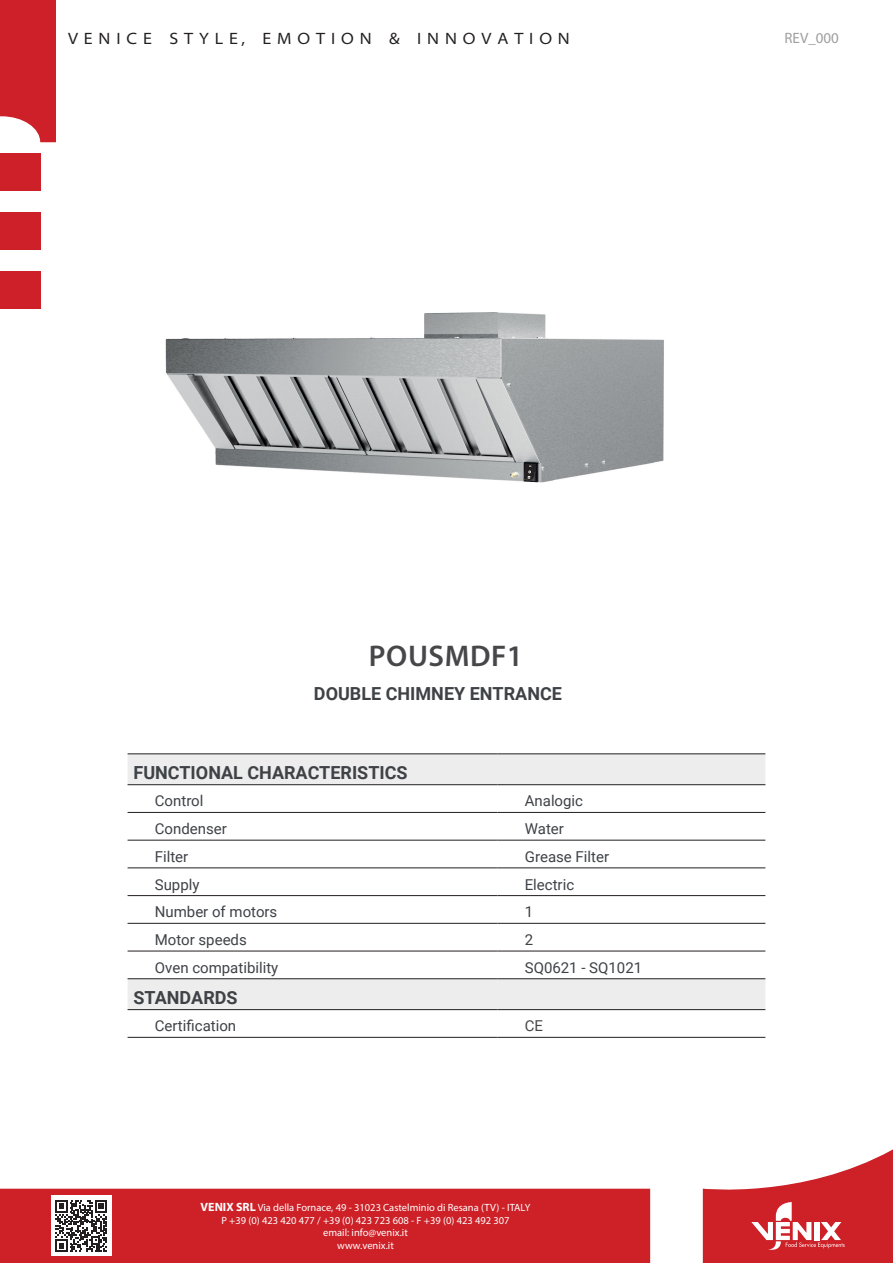
<style>
.page{position:relative;width:893px;height:1263px;background:#fff}
.page>*{position:absolute;margin:0;border:0;box-sizing:border-box;transform-origin:0 0}
.t1{font:600 30px "Myriad Pro";letter-spacing:.02em;color:#47474a}
.CAPITOLI_tabella{font:700 18px "Roboto";color:#3e4246}
.t2{font:semi-expanded 16.5px "Myriad Pro";letter-spacing:.36em;color:#231f20}
.t3{font:15px "Roboto";color:#3e4146}
.TESTO_tabella{font:15px "Roboto";color:#3e4246}
.Indice_revisione_copertina{font:15px "Myriad Pro";color:#9f9fa1}
.TESTO_tabella-2{font:15px "Roboto";color:#47484a}
.t4{font:10.5px/12.6px "Myriad Pro";color:#fff;text-align:center}
.s1{font-weight:700;font-size:12px}
</style>
<div class="page">
<div style="left:0;top:1188px;width:651px;height:75px;background:#cd2027"></div>
<div style="left:51px;top:1195px;width:61px;height:61px;background:#fff"></div>
<svg style="left:55px;top:1200px;width:52px;height:52px"></svg>
<svg style="left:702px;top:1149px;width:191px;height:114px"></svg>
<svg style="left:0;top:0;width:56px;height:142px;background:#d2363e"></svg>
<div style="left:0;top:212px;width:40px;height:37px;background:#cd2028"></div>
<div style="left:0;top:153px;width:40px;height:37px;background:#cd2028"></div>
<div style="left:0;top:271px;width:40px;height:37px;background:#cd2028"></div>
<img style="left:165px;top:312px;width:499px;height:171px">
<div style="left:128px;top:754px;width:637px;height:30px;background:#ededed"></div>
<div style="left:128px;top:979px;width:637px;height:30px;background:#ededed"></div>
<hr style="left:128px;top:1009px;width:369px;height:1px;background:#231f20">
<hr style="left:497px;top:1009px;width:268px;height:1px;background:#231f20">
<hr style="left:128px;top:812px;width:369px;height:1px;background:#231f20">
<hr style="left:128px;top:840px;width:369px;height:1px;background:#231f20">
<hr style="left:497px;top:812px;width:268px;height:1px;background:#231f20">
<hr style="left:497px;top:840px;width:268px;height:1px;background:#231f20">
<hr style="left:128px;top:868px;width:369px;height:1px;background:#231f20">
<hr style="left:497px;top:868px;width:268px;height:1px;background:#231f20">
<hr style="left:128px;top:895px;width:369px;height:1px;background:#231f20">
<hr style="left:497px;top:895px;width:268px;height:1px;background:#231f20">
<hr style="left:128px;top:923px;width:369px;height:1px;background:#231f20">
<hr style="left:497px;top:923px;width:268px;height:1px;background:#231f20">
<hr style="left:128px;top:951px;width:369px;height:1px;background:#231f20">
<hr style="left:497px;top:951px;width:268px;height:1px;background:#231f20">
<hr style="left:128px;top:753px;width:369px;height:1px;background:#231f20">
<hr style="left:497px;top:753px;width:268px;height:1px;background:#231f20">
<hr style="left:128px;top:784px;width:369px;height:1px;background:#231f20">
<hr style="left:497px;top:784px;width:268px;height:1px;background:#231f20">
<hr style="left:128px;top:978px;width:369px;height:1px;background:#231f20">
<hr style="left:497px;top:978px;width:268px;height:1px;background:#231f20">
<hr style="left:128px;top:1037px;width:369px;height:1px;background:#231f20">
<hr style="left:497px;top:1037px;width:268px;height:1px;background:#231f20">
<p class="t2" style="left:68px;top:28px;width:503px">VENICE STYLE, EMOTION &amp; INNOVATION</p>
<p class="Indice_revisione_copertina" style="left:784px;top:29px;width:56px">REV_000</p>
<p class="t1" style="left:369px;top:636px;width:155px">POUSMDF1</p>
<p class="CAPITOLI_tabella" style="left:314px;top:681px;width:249px">DOUBLE CHIMNEY ENTRANCE</p>
<p class="CAPITOLI_tabella" style="left:134px;top:760px;width:276px">FUNCTIONAL CHARACTERISTICS</p>
<p class="t3" style="left:155px;top:790px;width:50px">Control</p>
<p class="t3" style="left:525px;top:790px;width:60px">Analogic</p>
<p class="t3" style="left:155px;top:818px;width:74px">Condenser</p>
<p class="t3" style="left:525px;top:818px;width:41px">Water</p>
<p class="t3" style="left:155px;top:846px;width:35px">Filter</p>
<p class="t3" style="left:525px;top:846px;width:86px">Grease Filter</p>
<p class="t3" style="left:155px;top:874px;width:46px">Supply</p>
<p class="t3" style="left:525px;top:874px;width:51px">Electric</p>
<p class="t3" style="left:155px;top:901px;width:124px">Number of motors</p>
<p class="t3" style="left:525px;top:901px;width:10px">1</p>
<p class="t3" style="left:155px;top:929px;width:93px">Motor speeds</p>
<p class="t3" style="left:525px;top:929px;width:10px">2</p>
<p class="t3" style="left:155px;top:957px;width:125px">Oven compatibility</p>
<p class="t3" style="left:525px;top:957px;width:119px">SQ0621 - SQ1021</p>
<p class="CAPITOLI_tabella" style="left:134px;top:984px;width:106px">STANDARDS</p>
<p class="TESTO_tabella" style="left:155px;top:1015px;width:83px">Certification</p>
<p class="TESTO_tabella-2" style="left:525px;top:1015px;width:20px">CE</p>
<p class="t4" style="left:201px;top:1201px;width:331px"><span class="s1">VENIX SRL</span> Via della Fornace, 49 - 31023 Castelminio di Resana (TV) - ITALY P +39 (0) 423 420 477 / +39 (0) 423 723 608 - F +39 (0) 423 492 307<br>email: info@venix.it<br>www.venix.it</p>
</div>
